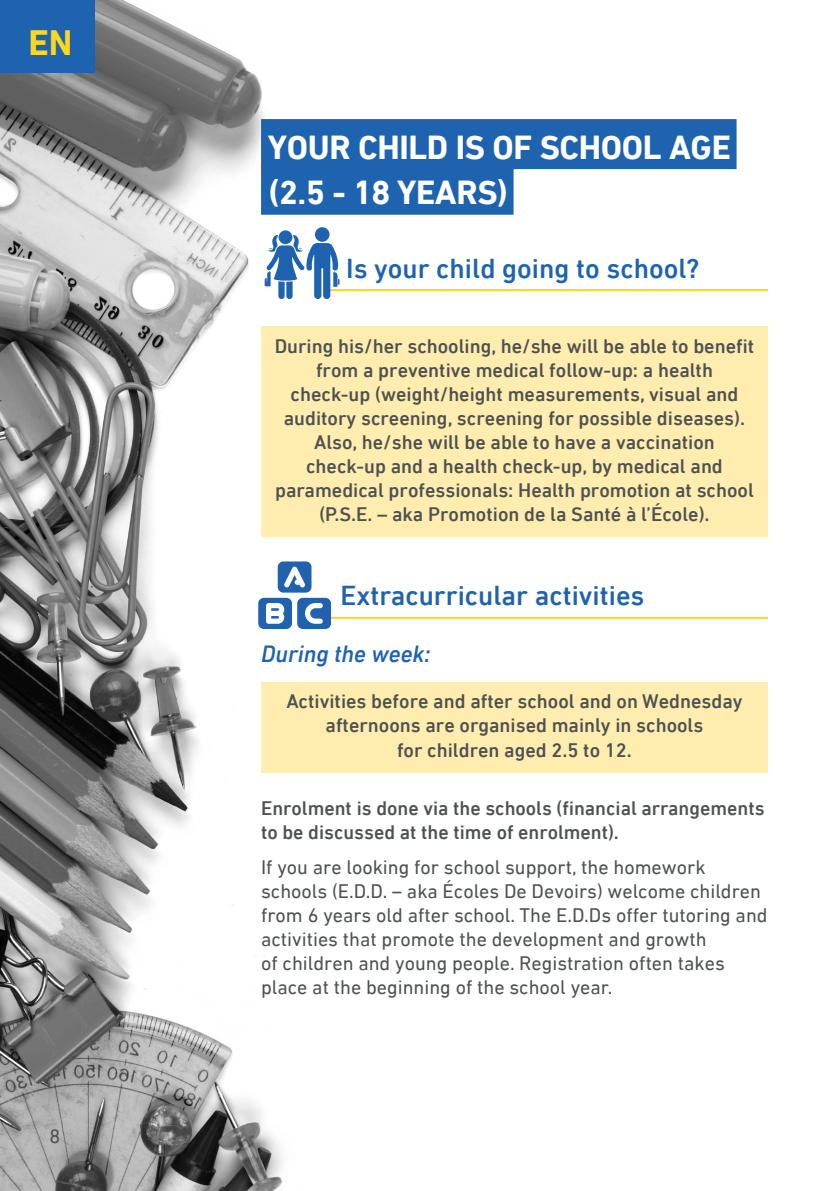
<style>
.page{position:relative;width:840px;height:1191px;background:#fff}
.page>*{position:absolute;margin:0;border:0;box-sizing:border-box;transform-origin:0 0}
.t1{font:700 36px "DIN Next LT Pro";color:#fcd621}
.t2{font:700 34px "DIN Next LT Pro";letter-spacing:-.01em;color:#fff}
.t3{font:500 28px "DIN Next LT Pro";color:#1e63b0}
.t4{font:italic 500 24px "DIN Next LT Pro";color:#1e63b0}
.t5{font:500 20px/24px "DIN Next LT Pro";color:#4e5152;text-align:center}
.t6{font:20px/24px "DIN Next LT Pro";color:#4e5152}
</style>
<div class="page">
<img style="left:0;top:0;width:325px;height:1191px">
<div style="left:261px;top:119px;width:475px;height:50px;background:#1e63b0"></div>
<div style="left:261px;top:165px;width:252px;height:50px;background:#1e63b0"></div>
<hr style="left:323px;top:289px;width:444px;height:2px;background:#fcd621">
<div style="left:261px;top:326px;width:506px;height:211px;background:#feedaf"></div>
<hr style="left:329px;top:617px;width:438px;height:2px;background:#fcd621">
<div style="left:261px;top:682px;width:506px;height:91px;background:#feedaf"></div>
<div style="left:315px;top:227px;width:14px;height:15px;background:#1e63b0;border-radius:50%"></div>
<div style="left:278px;top:230px;width:14px;height:14px;background:#1e63b0;border-radius:50%"></div>
<svg style="left:264px;top:235px;width:75px;height:64px"></svg>
<svg style="left:277px;top:561px;width:34px;height:31px"></svg>
<svg style="left:258px;top:598px;width:73px;height:31px"></svg>
<div style="left:0;top:0;width:94px;height:72px;background:#1e63b0"></div>
<p class="t1" style="left:28px;top:22px;width:45px">EN</p>
<p class="t6" style="left:50px;top:1124px;width:12px">8</p>
<p class="t2" style="left:268px;top:127px;width:464px">YOUR CHILD IS OF SCHOOL AGE</p>
<p class="t2" style="left:268px;top:173px;width:240px">(2.5 - 18 YEARS)</p>
<p class="t3" style="left:346px;top:252px;width:354px">Is your child going to school?</p>
<p class="t5" style="left:274px;top:334px;width:481px">During his/her schooling, he/she will be able to benefit from a preventive medical follow-up: a health check-up (weight/height measurements, visual and auditory screening, screening for possible diseases).<br>Also, he/she will be able to have a vaccination check-up and a health check-up, by medical and paramedical professionals: Health promotion at school (P.S.E. – aka Promotion de la Santé à l’École).</p>
<p class="t3" style="left:340px;top:580px;width:305px">Extracurricular activities</p>
<p class="t4" style="left:261px;top:639px;width:171px">During the week:</p>
<p class="t5" style="left:286px;top:689px;width:457px">Activities before and after school and on Wednesday afternoons are organised mainly in schools<br>for children aged 2.5 to 12.</p>
<p class="t5" style="left:261px;top:795px;width:504px;text-align:left">Enrolment is done via the schools (financial arrangements to be discussed at the time of enrolment).</p>
<p class="t6" style="left:261px;top:855px;width:508px">If you are looking for school support, the homework schools (E.D.D. – aka Écoles De Devoirs) welcome children from 6 years old after school. The E.D.Ds offer tutoring and activities that promote the development and growth<br>of children and young people. Registration often takes place at the beginning of the school year.</p>
</div>
